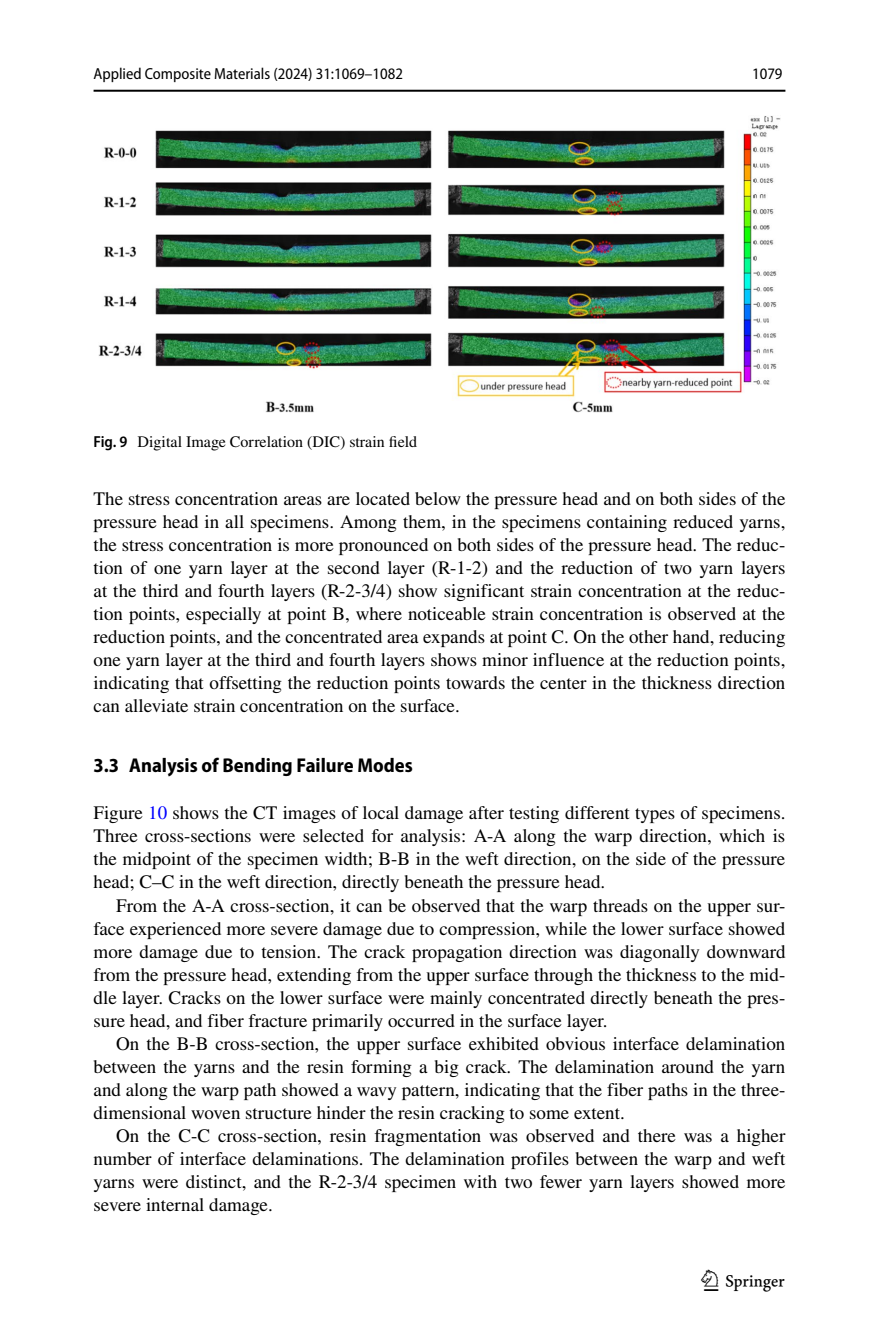
<style>
.page{position:relative;width:879px;height:1333px;background:#fff}
.page>*{position:absolute;margin:0;border:0;box-sizing:border-box;transform-origin:0 0}
.t1{font:30px "Springnew Regular 5";color:#000}
.t2{font:700 semi-condensed 20px "Myriad Pro";color:#000}
.t3{font:19px/23px "STIX";color:#000;text-align:justify}
.t4{font:semi-condensed 16px "Myriad Pro";color:#000}
.t5{font:16px "STIX";color:#000}
.s1{font-family:"Myriad Pro";font-weight:600;font-stretch:semi-condensed}
.s2{color:#00f}
</style>
<div class="page">
<hr style="left:94px;top:90px;width:691px;height:2px;background:#000">
<img style="left:99px;top:116px;width:681px;height:296px">
<p class="t4" style="left:94px;top:65px;width:311px">Applied Composite Materials (2024) 31:1069–1082</p>
<p class="t4" style="left:752px;top:65px;width:32px">1079</p>
<p class="t5" style="left:94px;top:431px;width:325px"><span class="s1">Fig. 9</span> Digital Image Correlation (DIC) strain field</p>
<p class="t3" style="left:94px;top:488px;width:693px">The stress concentration areas are located below the pressure head and on both sides of the pressure head in all specimens. Among them, in the specimens containing reduced yarns, the stress concentration is more pronounced on both sides of the pressure head. The reduc&shy;tion of one yarn layer at the second layer (R-1-2) and the reduction of two yarn layers at the third and fourth layers (R-2-3/4) show significant strain concentration at the reduc&shy;tion points, especially at point B, where noticeable strain concentration is observed at the reduction points, and the concentrated area expands at point C. On the other hand, reducing one yarn layer at the third and fourth layers shows minor influence at the reduction points, indicating that offsetting the reduction points towards the center in the thickness direction can alleviate strain concentration on the surface.</p>
<p class="t2" style="left:94px;top:754px;width:321px">3.3 Analysis of Bending Failure Modes</p>
<p class="t3" style="left:94px;top:802px;width:693px">Figure <span class="s2">10</span> shows the CT images of local damage after testing different types of specimens.<br>Three cross-sections were selected for analysis: A-A along the warp direction, which is the midpoint of the specimen width; B-B in the weft direction, on the side of the pressure head; C–C in the weft direction, directly beneath the pressure head.</p>
<p class="t3" style="left:94px;top:894px;width:693px;text-indent:23px">From the A-A cross-section, it can be observed that the warp threads on the upper sur&shy;face experienced more severe damage due to compression, while the lower surface showed more damage due to tension. The crack propagation direction was diagonally downward from the pressure head, extending from the upper surface through the thickness to the mid&shy;dle layer. Cracks on the lower surface were mainly concentrated directly beneath the pres&shy;sure head, and fiber fracture primarily occurred in the surface layer.</p>
<p class="t3" style="left:94px;top:1032px;width:693px;text-indent:23px">On the B-B cross-section, the upper surface exhibited obvious interface delamination between the yarns and the resin forming a big crack. The delamination around the yarn and along the warp path showed a wavy pattern, indicating that the fiber paths in the three&shy;dimensional woven structure hinder the resin cracking to some extent.</p>
<p class="t3" style="left:94px;top:1125px;width:693px;text-indent:23px">On the C-C cross-section, resin fragmentation was observed and there was a higher number of interface delaminations. The delamination profiles between the warp and weft yarns were distinct, and the R-2-3/4 specimen with two fewer yarn layers showed more severe internal damage.</p>
<h1 class="t1" style="left:704px;top:1269px;width:83px">1 3</h1>
</div>
